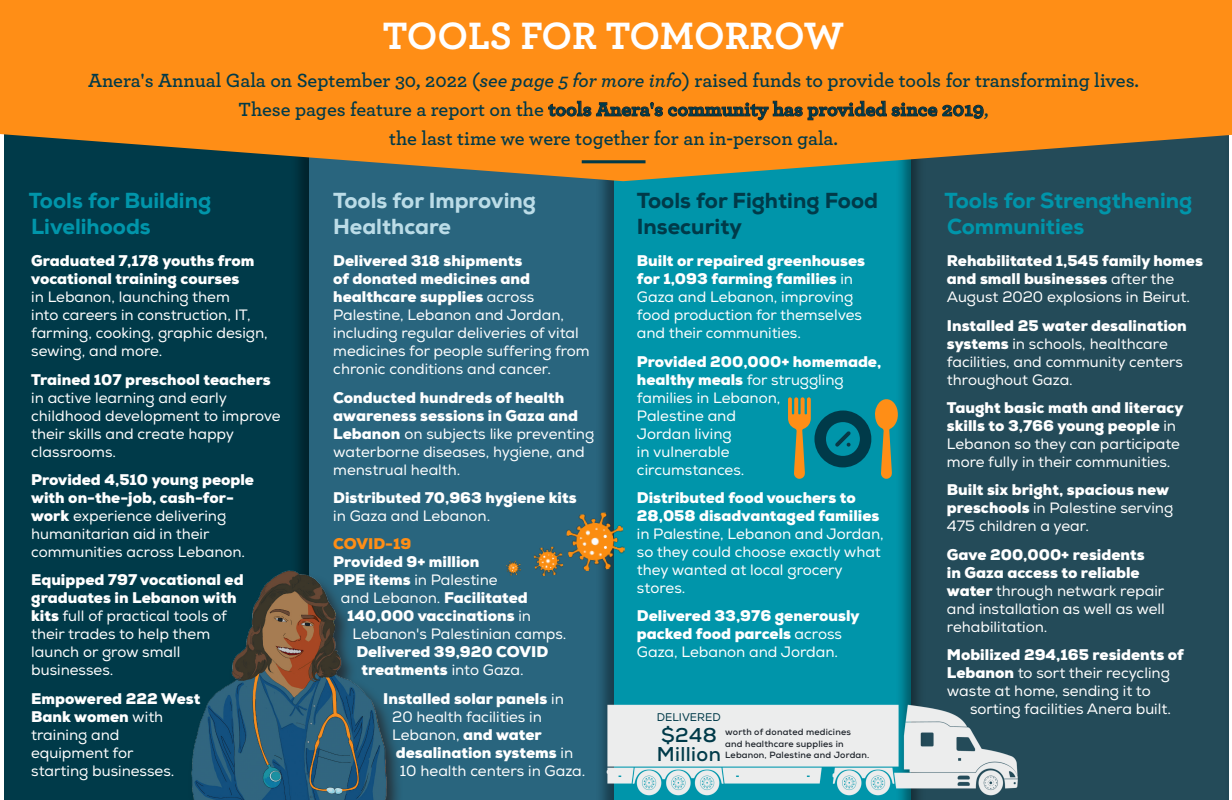
<style>
.page{position:relative;width:1232px;height:800px;background:#fff}
.page>*{position:absolute;margin:0;border:0;box-sizing:border-box;transform-origin:0 0}
.t1{font:700 40px "Archer";letter-spacing:-.005em;color:#fff}
.t2{font:800 21.7px/26.1px "Nexa";color:#0095aa}
.t3{font:800 21.7px/26.1px "Nexa";color:#003a49}
.t4{font:800 21.7px/26.1px "Nexa";color:#bbdce7}
.t5{font:600 20px/29px "Archer";color:#003a49;text-align:center}
.t6{font:700 20px/19.5px "Nexa";letter-spacing:.02em;color:#003a49}
.t7{font:15px/18px "Nexa";color:#fff}
.t8{font:900 15px/18px "Nexa";color:#fff}
.t9{font:900 15px "Nexa";color:#ff8e16}
.t10{font:11.1px "Nexa";color:#003a49}
.t11{font:700 9px/11.3px "Nexa";letter-spacing:.02em;color:#1c2229}
.s1{font-style:italic}
.s2{font-weight:700;color:#231f20}
.s3{font-weight:900}
.s4{font-weight:400}
</style>
<div class="page">
<div style="left:608px;top:0;width:307px;height:800px;background:#0095aa"></div>
<div style="left:905px;top:0;width:323px;height:800px;background:#244b59"></div>
<div style="left:308px;top:4px;width:307px;height:796px;background:#29657e"></div>
<div style="left:3px;top:0;width:307px;height:800px;background:#003a49"></div>
<svg style="left:0;top:0;width:1232px;height:181px;background:#e1861f"></svg>
<img style="left:602px;top:698px;width:416px;height:97px">
<svg style="left:788px;top:397px;width:110px;height:82px"></svg>
<img style="left:566px;top:511px;width:59px;height:61px">
<img style="left:533px;top:546px;width:31px;height:30px">
<img style="left:506px;top:560px;width:15px;height:16px">
<hr style="left:582px;top:160px;width:64px;height:3px;background:#003a49">
<div style="left:188px;top:570px;width:215px;height:230px;background:#231f20;opacity:.75"></div>
<img style="left:188px;top:555px;width:199px;height:245px">
<p class="t1" style="left:383px;top:4px;width:463px">TOOLS FOR TOMORROW</p>
<p class="t5" style="left:88px;top:65px;width:1053px">Anera's Annual Gala on September 30, 2022 (<span class="s1">see page 5 for more info</span>) raised funds to provide tools for transforming lives.<br>These pages feature a report on the <span class="s2">tools Anera's community has provided since 2019</span>,<br>the last time we were together for an in-person gala.</p>
<p class="t2" style="left:29px;top:187px;width:184px">Tools for Building<br>Livelihoods</p>
<p class="t7" style="left:31px;top:253px;width:238px"><span class="s3">Graduated 7,178 youths from vocational training courses<br></span>in Lebanon, launching them<br>into careers in construction, IT, farming, cooking, graphic design, sewing, and more.</p>
<p class="t7" style="left:31px;top:371px;width:251px"><span class="s3">Trained 107 preschool teachers </span>in active learning and early childhood development to improve their skills and create happy classrooms.</p>
<p class="t7" style="left:31px;top:471px;width:224px"><span class="s3">Provided 4,510 young people with on-the-job, cash-for&shy;work</span> experience delivering humanitarian aid in their communities across Lebanon.</p>
<p class="t7" style="left:31px;top:572px;width:214px"><span class="s3">Equipped 797 vocational ed graduates in Lebanon with kits</span> full of practical tools of their trades to help them launch or grow small businesses.</p>
<p class="t7" style="left:31px;top:690px;width:171px"><span class="s3">Empowered 222 West<br>Bank women</span> with training and equipment for<br>starting businesses.</p>
<p class="t4" style="left:333px;top:187px;width:204px">Tools for Improving<br>Healthcare</p>
<p class="t3" style="left:637px;top:187px;width:243px">Tools for Fighting Food<br>Insecurity</p>
<p class="t7" style="left:333px;top:253px;width:258px"><span class="s3">Delivered 318 shipments<br>of donated medicines and healthcare supplies</span> across<br>Palestine, Lebanon and Jordan, including regular deliveries of vital medicines for people suffering from chronic conditions and cancer.</p>
<p class="t7" style="left:333px;top:389px;width:262px"><span class="s3">Conducted hundreds of health awareness sessions in Gaza and<br>Lebanon</span> on subjects like preventing waterborne diseases, hygiene, and menstrual health.</p>
<p class="t8" style="left:333px;top:489px;width:245px">Distributed 70,963 hygiene kits <span class="s4">in Gaza and Lebanon.</span></p>
<p class="t9" style="left:333px;top:534px;width:80px">COVID-19</p>
<p class="t8" style="left:333px;top:553px;width:148px">Provided 9+ million</p>
<p class="t7" style="left:333px;top:572px;width:166px"><span class="s3">PPE items</span> in Palestine</p>
<p class="t7" style="left:341px;top:590px;width:188px">and Lebanon. <span class="s3">Facilitated</span></p>
<p class="t8" style="left:347px;top:607px;width:185px">140,000 vaccinations <span class="s4">in</span></p>
<p class="t7" style="left:353px;top:626px;width:215px">Lebanon's Palestinian camps.</p>
<p class="t8" style="left:356px;top:643px;width:193px">Delivered 39,920 COVID</p>
<p class="t8" style="left:361px;top:661px;width:164px">treatments <span class="s4">into Gaza.</span></p>
<p class="t8" style="left:383px;top:690px;width:182px">Installed solar panels <span class="s4">in</span></p>
<p class="t7" style="left:392px;top:708px;width:151px">20 health facilities in</p>
<p class="t7" style="left:392px;top:726px;width:151px">Lebanon, <span class="s3">and water</span></p>
<p class="t8" style="left:396px;top:744px;width:179px">desalination systems <span class="s4">in</span></p>
<p class="t7" style="left:400px;top:762px;width:187px">10 health centers in Gaza.</p>
<p class="t7" style="left:637px;top:253px;width:230px"><span class="s3">Built or repaired greenhouses for 1,093 farming families</span> in<br>Gaza and Lebanon, improving food production for themselves and their communities.</p>
<p class="t7" style="left:637px;top:353px;width:246px"><span class="s3">Provided 200,000+ homemade, healthy meals</span> for struggling families in Lebanon,<br>Palestine and<br>Jordan living<br>in vulnerable<br>circumstances.</p>
<p class="t7" style="left:637px;top:489px;width:248px"><span class="s3">Distributed food vouchers to<br>28,058 disadvantaged families </span>in Palestine, Lebanon and Jordan, so they could choose exactly what they wanted at local grocery stores.</p>
<p class="t8" style="left:637px;top:607px;width:224px">Delivered 33,976 generously packed food parcels <span class="s4">across<br>Gaza, Lebanon and Jordan.</span></p>
<p class="t10" style="left:657px;top:711px;width:65px">DELIVERED</p>
<p class="t6" style="left:657px;top:725px;width:65px">$248<br>Million</p>
<p class="t11" style="left:725px;top:727px;width:146px">worth of donated medicines and healthcare supplies in<br>Lebanon, Palestine and Jordan.</p>
<p class="t2" style="left:945px;top:187px;width:249px">Tools for Strengthening<br>Communities</p>
<p class="t8" style="left:947px;top:252px;width:258px">Rehabilitated 1,545 family homes and small businesses <span class="s4">after the<br>August 2020 explosions in Beirut.</span></p>
<p class="t7" style="left:947px;top:317px;width:241px"><span class="s3">Installed 25 water desalination systems</span> in schools, healthcare facilities, and community centers throughout Gaza.</p>
<p class="t7" style="left:947px;top:399px;width:238px"><span class="s3">Taught basic math and literacy skills to 3,766 young people</span> in<br>Lebanon so they can participate more fully in their communities.</p>
<p class="t8" style="left:947px;top:481px;width:228px">Built six bright, spacious new preschools <span class="s4">in Palestine serving<br>475 children a year.</span></p>
<p class="t7" style="left:947px;top:546px;width:219px"><span class="s3">Gave 200,000+ residents<br>in Gaza access to reliable water</span> through netwark repair and installation as well as well rehabilitation.</p>
<p class="t8" style="left:947px;top:646px;width:238px">Mobilized 294,165 residents of</p>
<p class="t7" style="left:947px;top:664px;width:224px"><span class="s3">Lebanon</span> to sort their recycling</p>
<p class="t7" style="left:947px;top:682px;width:205px">waste at home, sending it to</p>
<p class="t7" style="left:970px;top:700px;width:202px">sorting facilities Anera built.</p>
</div>
